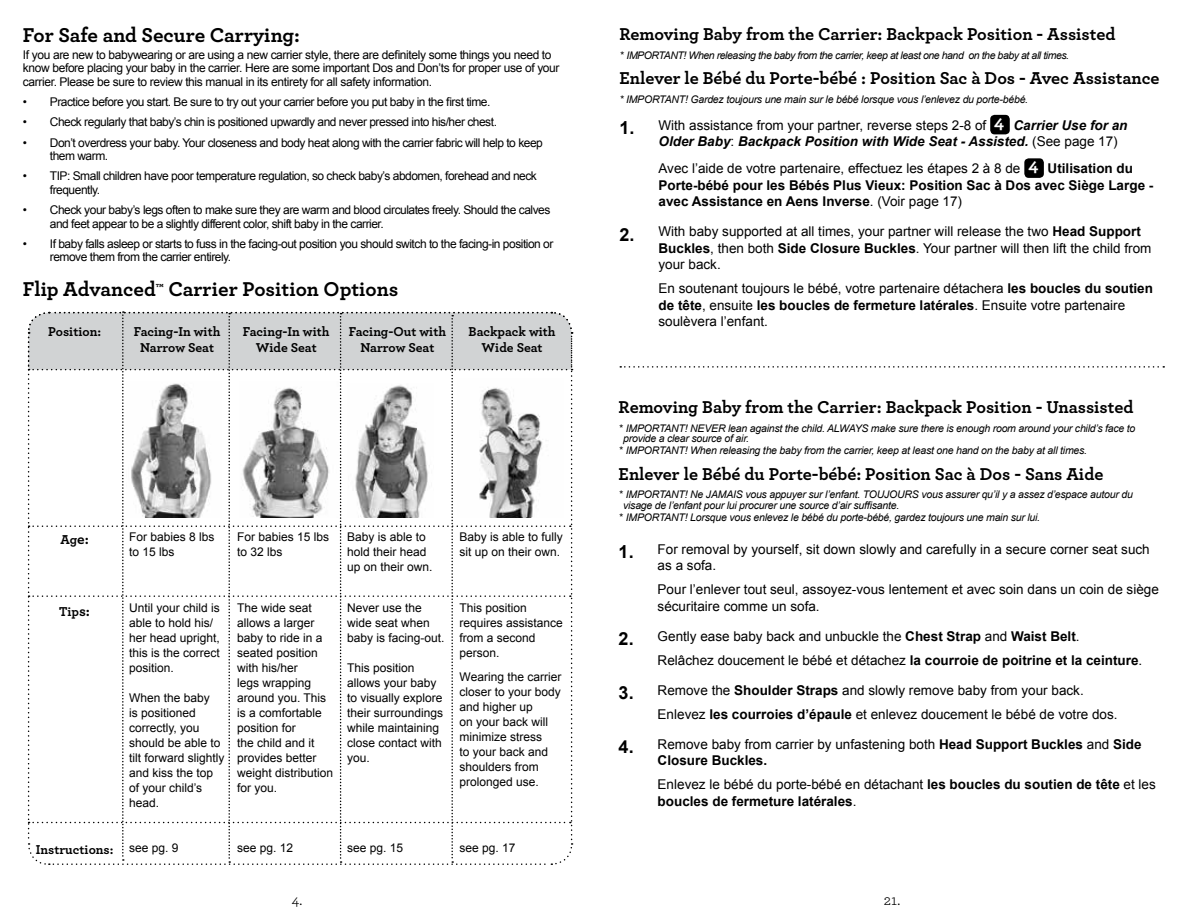
<style>
.page{position:relative;width:1188px;height:918px;background:#fff}
.page>*{position:absolute;margin:0;border:0;box-sizing:border-box;transform-origin:0 0}
.t1{font:700 21px "Archer";color:#000}
.t2{font:700 18px "Archer";color:#000}
.t3{font:15.3px "Archer";color:#000}
.t4{font:13.5px/16.5px "Arial";color:#000}
.t5{font:700 13.5px/16.5px "Arial";color:#000}
.t6{font:700 13.5px/16.5px "Archer";color:#000;text-align:center}
.t7{font:italic 700 13.5px/16.5px "Arial";color:#000}
.t8{font:12px/13.5px "Arial";letter-spacing:-.03em;color:#000}
.t9{font:12px/15px "Arial";color:#000}
.t10{font:italic 10.5px/10.5px "Arial";letter-spacing:-.02em;color:#000}
.t11{font:italic 10.5px "Arial";letter-spacing:-.04em;color:#000}
.s1{font-size:15px}
.s2{font-style:normal;font-size:18px}
.s3{font-weight:400;font-style:normal}
.s4{font-weight:400}
.s5{font-weight:700;font-size:18px}
.s6{font-weight:700}
</style>
<div class="page">
<div style="left:990px;top:115px;width:20px;height:19px;background:#000;border-radius:4px"></div>
<div style="left:1024px;top:158px;width:20px;height:20px;background:#000;border-radius:4px"></div>
<svg style="left:620px;top:366px;width:544px;height:2px"></svg>
<svg style="left:27px;top:311px;width:546px;height:554px"></svg>
<h1 class="t1" style="left:23px;top:19px;width:279px">For Safe and Secure Carrying:</h1>
<p class="t8" style="left:23px;top:48px;width:538px">If you are new to babywearing or are using a new carrier style, there are definitely some things you need to know before placing your baby in the carrier. Here are some important Dos and Don’ts for proper use of your carrier. Please be sure to review this manual in its entirety for all safety information.</p>
<p class="t8" style="left:23px;top:95px;width:469px">• Practice before you start. Be sure to try out your carrier before you put baby in the first time.</p>
<p class="t8" style="left:23px;top:115px;width:476px">• Check regularly that baby’s chin is positioned upwardly and never pressed into his/her chest.</p>
<p class="t8" style="left:50px;top:136px;width:495px;text-indent:-27px">• Don’t overdress your baby. Your closeness and body heat along with the carrier fabric will help to keep them warm.</p>
<p class="t8" style="left:50px;top:169px;width:489px;text-indent:-27px">• TIP: Small children have poor temperature regulation, so check baby’s abdomen, forehead and neck frequently.</p>
<p class="t8" style="left:50px;top:203px;width:502px;text-indent:-27px">• Check your baby’s legs often to make sure they are warm and blood circulates freely. Should the calves and feet appear to be a slightly different color, shift baby in the carrier.</p>
<p class="t8" style="left:50px;top:237px;width:505px;text-indent:-27px">• If baby falls asleep or starts to fuss in the facing-out position you should switch to the facing-in position or remove them from the carrier entirely.</p>
<h1 class="t1" style="left:23px;top:273px;width:377px">Flip Advanced<sup>™</sup> Carrier Position Options</h1>
<p class="t6" style="left:48px;top:322px;width:54px">Position:</p>
<p class="t6" style="left:134px;top:322px;width:88px">Facing-In with<br>Narrow Seat</p>
<p class="t6" style="left:243px;top:322px;width:88px">Facing-In with<br>Wide Seat</p>
<p class="t6" style="left:349px;top:322px;width:99px">Facing-Out with<br>Narrow Seat</p>
<p class="t6" style="left:469px;top:322px;width:88px">Backpack with<br>Wide Seat</p>
<p class="t6" style="left:60px;top:531px;width:30px">Ag<span class="s1">e:</span></p>
<p class="t9" style="left:129px;top:530px;width:87px">For babies 8 lbs to 15 lbs</p>
<p class="t9" style="left:237px;top:530px;width:94px">For babies 15 lbs to 32 lbs</p>
<p class="t9" style="left:347px;top:530px;width:87px">Baby is able to hold their head up on their own.</p>
<p class="t9" style="left:460px;top:530px;width:105px">Baby is able to fully sit up on their own.</p>
<p class="t6" style="left:59px;top:602px;width:32px">Tip<span class="s1">s:</span></p>
<p class="t9" style="left:129px;top:601px;width:92px">Until your child is able to hold his/ her head upright, this is the correct position.</p>
<p class="t9" style="left:129px;top:691px;width:97px">When the baby<br>is positioned correctly, you should be able to tilt forward slightly and kiss the top of your child’s head.</p>
<p class="t9" style="left:237px;top:601px;width:98px">The wide seat allows a larger baby to ride in a seated position with his/her<br>legs wrapping around you. This is a comfortable position for<br>the child and it provides better weight distribution for you.</p>
<p class="t9" style="left:347px;top:601px;width:99px">Never use the wide seat when baby is facing-out.</p>
<p class="t9" style="left:460px;top:601px;width:105px">This position requires assistance from a second person.</p>
<p class="t9" style="left:460px;top:670px;width:103px">Wearing the carrier closer to your body and higher up<br>on your back will minimize stress<br>to your back and shoulders from prolonged use.</p>
<p class="t9" style="left:347px;top:661px;width:98px">This position allows your baby to visually explore their surroundings while maintaining close contact with you.</p>
<p class="t6" style="left:36px;top:841px;width:144px">Instructions: <sup>see</sup> <sup>pg.</sup> <sup>9</sup></p>
<p class="t8" style="left:237px;top:841px;width:58px">see pg. 12</p>
<p class="t8" style="left:347px;top:841px;width:58px">see pg. 15</p>
<p class="t8" style="left:460px;top:841px;width:58px">see pg. 17</p>
<h2 class="t2" style="left:620px;top:20px;width:497px">Removing Baby from the Carrier: Backpack Position - Assisted</h2>
<p class="t11" style="left:620px;top:48px;width:451px">* IMPORTANT! When releasing the baby from the carrier, keep at least one hand on the baby at all times.</p>
<h2 class="t2" style="left:620px;top:64px;width:542px">Enlever le Bébé du Porte-bébé : Position Sac à Dos - Avec Assistance</h2>
<p class="t10" style="left:620px;top:94px;width:410px">* IMPORTANT! Gardez toujours une main sur le bébé lorsque vous l’enlevez du porte-bébé.</p>
<p class="t7" style="left:659px;top:117px;width:471px;text-indent:-39px"><span class="s2">1.</span> <span class="s3">With assistance from your partner, reverse steps 2-8 of</span> <sup>4</sup> Carrier Use for an<br>Older Baby<span class="s3">:</span> Backpack Position with Wide Seat - Assisted. <span class="s3">(See page 17)</span></p>
<p class="t5" style="left:658px;top:161px;width:496px"><span class="s4">Avec l’aide de votre partenaire, effectuez les étapes 2 à 8 de</span> <sup>4</sup> Utilisation du<br>Porte-bébé pour les Bébés Plus Vieux: Position Sac à Dos avec Siège Large - avec Assistance en Aens Inverse<span class="s4">. (Voir page 17)</span></p>
<p class="t4" style="left:658px;top:224px;width:494px;text-indent:-39px"><span class="s5">2.</span> With baby supported at all times, your partner will release the two <span class="s6">Head Support<br>Buckles</span>, then both <span class="s6">Side Closure Buckles</span>. Your partner will then lift the child from your back.</p>
<p class="t4" style="left:658px;top:281px;width:496px">En soutenant toujours le bébé, votre partenaire détachera <span class="s6">les boucles du soutien de tête</span>, ensuite <span class="s6">les boucles de fermeture latérales</span>. Ensuite votre partenaire soulèvera l’enfant.</p>
<h2 class="t2" style="left:619px;top:393px;width:516px">Removing Baby from the Carrier: Backpack Position - Unassisted</h2>
<p class="t10" style="left:623px;top:423px;width:514px;text-indent:-5px">* IMPORTANT! NEVER lean against the child. ALWAYS make sure there is enough room around your child’s face to provide a clear source of air.</p>
<p class="t10" style="left:619px;top:445px;width:470px">* IMPORTANT! When releasing the baby from the carrier, keep at least one hand on the baby at all times.</p>
<h2 class="t2" style="left:619px;top:460px;width:486px">Enlever le Bébé du Porte-bébé: Position Sac à Dos - Sans Aide</h2>
<p class="t10" style="left:623px;top:490px;width:511px;text-indent:-5px">* IMPORTANT! Ne JAMAIS vous appuyer sur l’enfant. TOUJOURS vous assurer qu’il y a assez d’espace autour du visage de l’enfant pour lui procurer une source d’air suffisante.</p>
<p class="t10" style="left:619px;top:512px;width:423px">* IMPORTANT! Lorsque vous enlevez le bébé du porte-bébé, gardez toujours une main sur lui.</p>
<p class="t4" style="left:658px;top:541px;width:494px;text-indent:-39px"><span class="s5">1.</span> For removal by yourself, sit down slowly and carefully in a secure corner seat such as a sofa.</p>
<p class="t4" style="left:658px;top:582px;width:503px">Pour l’enlever tout seul, assoyez-vous lentement et avec soin dans un coin de siège sécuritaire comme un sofa.</p>
<p class="t4" style="left:658px;top:624px;width:486px;line-height:24px;text-indent:-39px"><span class="s5">2.</span> Gently ease baby back and unbuckle the <span class="s6">Chest Strap</span> and <span class="s6">Waist Belt</span>.<br>Relâchez doucement le bébé et détachez <span class="s6">la courroie de poitrine et la ceinture</span>.</p>
<p class="t4" style="left:658px;top:678px;width:461px;line-height:24px;text-indent:-39px"><span class="s5">3.</span> Remove the <span class="s6">Shoulder Straps</span> and slowly remove baby from your back.<br>Enlevez <span class="s6">les courroies d’épaule</span> et enlevez doucement le bébé de votre dos.</p>
<p class="t4" style="left:658px;top:736px;width:485px;text-indent:-39px"><span class="s5">4.</span> Remove baby from carrier by unfastening both <span class="s6">Head Support Buckles</span> and <span class="s6">Side<br>Closure Buckles.</span></p>
<p class="t5" style="left:658px;top:777px;width:500px"><span class="s4">Enlevez le bébé du porte-bébé en détachant</span> les boucles du soutien de tête <span class="s4">et les </span>boucles de fermeture latérales<span class="s4">.</span></p>
<p class="t3" style="left:292px;top:889px;width:12px">4.</p>
<p class="t3" style="left:884px;top:889px;width:18px">21.</p>
</div>
